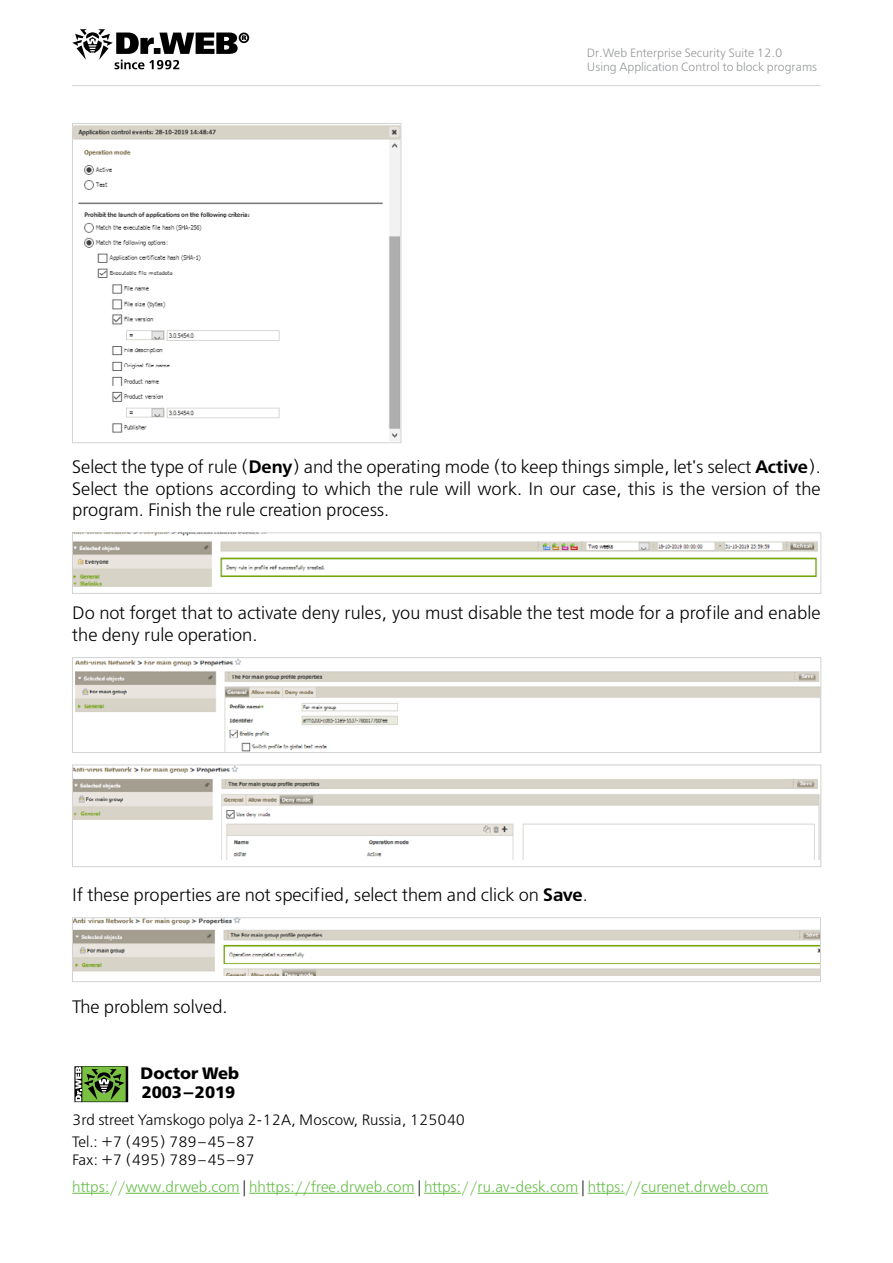
<style>
.page{position:relative;width:893px;height:1263px;background:#fff}
.page>*{position:absolute;margin:0;border:0;box-sizing:border-box;transform-origin:0 0}
.t1{font:300 18px/21.6px "Free Set";color:#000;text-align:justify}
.t2{font:700 16.5px/19.8px "Free Set";color:#000;text-align:right}
.t3{font:300 15px/26.5px "Free Set";color:#65bc46}
.t4{font:300 15px/22.2px "Free Set";color:#000}
.t5{font:300 12px/14.4px "Free Set";color:#939598}
.s1{font-weight:600}
.s2{font-size:15px}
.s3{color:#000}
</style>
<div class="page">
<svg style="left:72px;top:29px;width:177px;height:40px"></svg>
<hr style="left:72px;top:85px;width:749px;height:1px;background:#d1d3d4">
<img style="left:74px;top:125px;width:325px;height:316px">
<div style="left:72px;top:123px;width:329px;height:320px;border:1px solid #d1d3d4"></div>
<img style="left:74px;top:535px;width:744px;height:51px">
<div style="left:72px;top:533px;width:749px;height:61px;border:1px solid #d1d3d4"></div>
<img style="left:75px;top:659px;width:744px;height:92px">
<div style="left:72px;top:657px;width:749px;height:96px;border:1px solid #d1d3d4"></div>
<img style="left:74px;top:767px;width:745px;height:92px">
<div style="left:72px;top:765px;width:749px;height:102px;border:1px solid #d1d3d4"></div>
<img style="left:74px;top:919px;width:745px;height:57px">
<div style="left:72px;top:917px;width:749px;height:65px;border:1px solid #d1d3d4"></div>
<hr style="left:72px;top:1193px;width:37px;height:1px;background:#65bc46">
<hr style="left:126px;top:1193px;width:114px;height:1px;background:#65bc46">
<hr style="left:249px;top:1193px;width:166px;height:1px;background:#65bc46">
<hr style="left:424px;top:1193px;width:37px;height:1px;background:#65bc46">
<hr style="left:478px;top:1193px;width:100px;height:1px;background:#65bc46">
<hr style="left:588px;top:1193px;width:37px;height:1px;background:#65bc46">
<hr style="left:641px;top:1193px;width:127px;height:1px;background:#65bc46">
<svg style="left:74px;top:1066px;width:54px;height:36px"></svg>
<p class="t5" style="left:587px;top:45px;width:232px">Dr.Web Enterprise Security Suite 12.0<br>Using Application Control to block programs</p>
<p class="t1" style="left:72px;top:456px;width:750px">Select the type of rule (<span class="s1">Deny</span>) and the operating mode (to keep things simple, let's select <span class="s1">Active</span>).<br>Select the options according to which the rule will work. In our case, this is the version of the program. Finish the rule creation process.</p>
<p class="t1" style="left:72px;top:602px;width:750px">Do not forget that to activate deny rules, you must disable the test mode for a profile and enable the deny rule operation.</p>
<p class="t1" style="left:72px;top:884px;width:517px">If these properties are not specified, select them and click on <span class="s1">Save</span>.</p>
<p class="t1" style="left:72px;top:996px;width:157px">The problem solved.</p>
<p class="t2" style="left:115px;top:1062px;width:126px"><span class="s2">©</span> Doctor Web<br>2003–2019</p>
<p class="t4" style="left:72px;top:1109px;width:394px">3rd street Yamskogo polya 2-12А, Moscow, Russia, 125040<br>Tel.: +7 (495) 789–45–87</p>
<p class="t3" style="left:72px;top:1147px;width:698px"><span class="s3">Fax: +7 (495) 789–45–97<br></span>https://www.drweb.com <span class="s3">|</span> hhttps://free.drweb.com <span class="s3">|</span> https://ru.av-desk.com <span class="s3">|</span> https://curenet.drweb.com</p>
</div>
